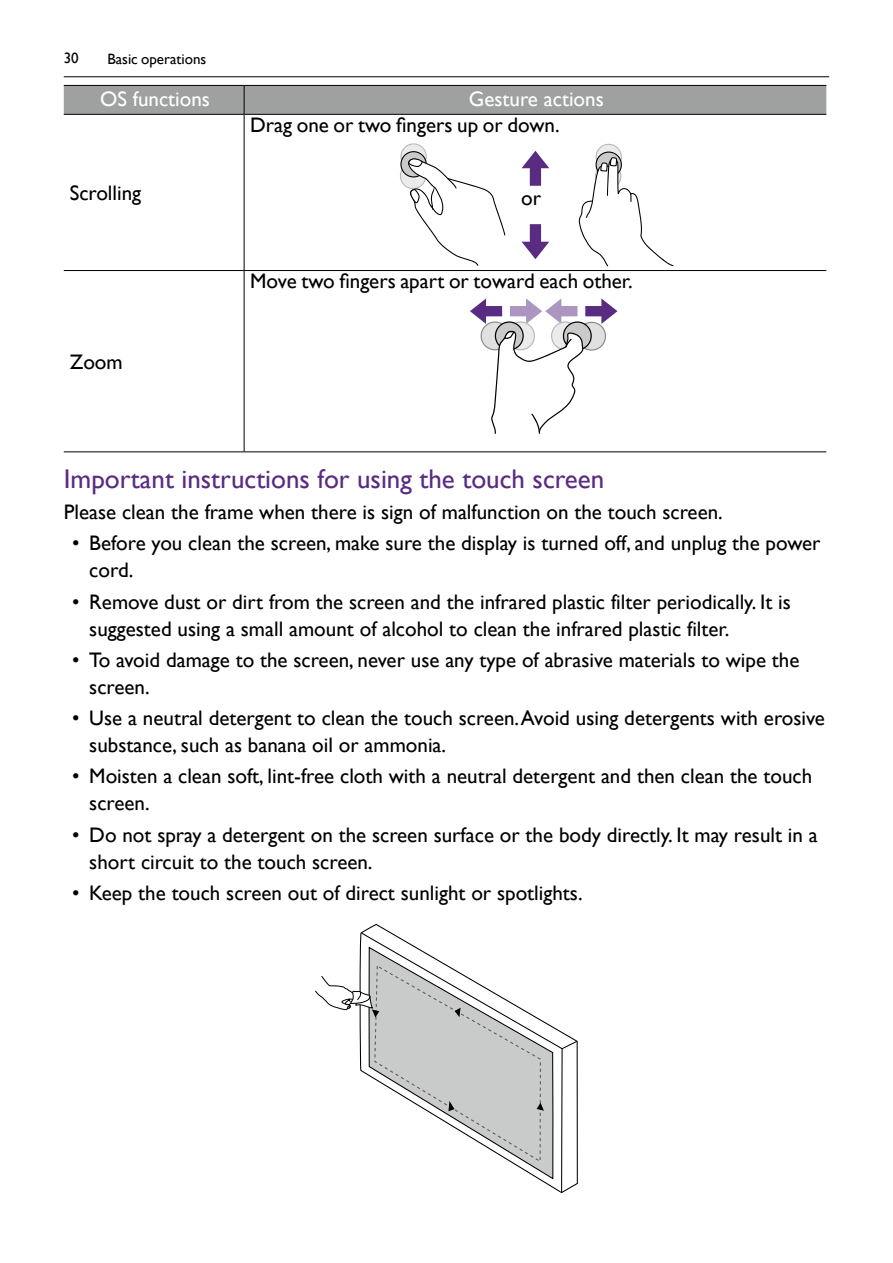
<style>
.page{position:relative;width:893px;height:1263px;background:#fff}
.page>*{position:absolute;margin:0;border:0;box-sizing:border-box;transform-origin:0 0}
.t1{font:27px "Gill Sans";color:#592c82}
.t2{font:21px/27px "Gill Sans";color:#000}
.t3{font:21px "Gill Sans";color:#fff}
.t4{font:15px "Gill Sans";color:#000}
</style>
<div class="page">
<hr style="left:64px;top:77px;width:765px;height:1px;background:#000">
<svg style="left:64px;top:115px;width:762px;height:337px"></svg>
<hr style="left:64px;top:114px;width:180px;height:1px;background:#000">
<hr style="left:244px;top:114px;width:582px;height:1px;background:#000">
<div style="left:64px;top:86px;width:762px;height:28px;background:#9fa0a0"></div>
<hr style="left:64px;top:85px;width:180px;height:1px;background:#000">
<hr style="left:244px;top:85px;width:582px;height:1px;background:#000">
<hr style="left:244px;top:115px;width:1px;height:155px;background:#000">
<hr style="left:64px;top:270px;width:180px;height:1px;background:#000">
<hr style="left:244px;top:270px;width:582px;height:1px;background:#000">
<hr style="left:244px;top:271px;width:1px;height:181px;background:#000">
<hr style="left:64px;top:452px;width:180px;height:1px;background:#000">
<hr style="left:244px;top:452px;width:582px;height:1px;background:#000">
<div style="left:397px;top:141px;width:279px;height:127px;background:#fff"></div>
<svg style="left:400px;top:143px;width:105px;height:123px"></svg>
<svg style="left:578px;top:144px;width:95px;height:122px"></svg>
<svg style="left:522px;top:151px;width:27px;height:35px"></svg>
<svg style="left:522px;top:224px;width:27px;height:35px"></svg>
<div style="left:468px;top:297px;width:151px;height:139px;background:#fff"></div>
<svg style="left:470px;top:298px;width:147px;height:136px"></svg>
<svg style="left:360px;top:931px;width:218px;height:262px"></svg>
<svg style="left:315px;top:946px;width:239px;height:234px"></svg>
<p class="t4" style="left:64px;top:49px;width:16px">30</p>
<p class="t4" style="left:107px;top:50px;width:100px">Basic operations</p>
<p class="t3" style="left:100px;top:86px;width:111px">OS functions</p>
<p class="t3" style="left:469px;top:86px;width:136px">Gesture actions</p>
<p class="t2" style="left:70px;top:180px;width:73px">Scrolling</p>
<p class="t2" style="left:70px;top:349px;width:54px">Zoom</p>
<p class="t2" style="left:250px;top:112px;width:311px">Drag one or two fingers up or down.</p>
<p class="t2" style="left:521px;top:185px;width:21px">or</p>
<p class="t2" style="left:250px;top:268px;width:384px">Move two fingers apart or toward each other.</p>
<p class="t1" style="left:64px;top:463px;width:542px">Important instructions for using the touch screen</p>
<p class="t2" style="left:64px;top:499px;width:661px">Please clean the frame when there is sign of malfunction on the touch screen.</p>
<p class="t2" style="left:89px;top:530px;width:733px;text-indent:-17px">• Before you clean the screen, make sure the display is turned off, and unplug the power cord.</p>
<p class="t2" style="left:89px;top:588px;width:703px;text-indent:-17px">• Remove dust or dirt from the screen and the infrared plastic filter periodically. It is suggested using a small amount of alcohol to clean the infrared plastic filter.</p>
<p class="t2" style="left:89px;top:647px;width:712px;text-indent:-17px">• To avoid damage to the screen, never use any type of abrasive materials to wipe the screen.</p>
<p class="t2" style="left:89px;top:705px;width:737px;text-indent:-17px">• Use a neutral detergent to clean the touch screen. Avoid using detergents with erosive substance, such as banana oil or ammonia.</p>
<p class="t2" style="left:89px;top:763px;width:724px;text-indent:-17px">• Moisten a clean soft, lint-free cloth with a neutral detergent and then clean the touch screen.</p>
<p class="t2" style="left:89px;top:821px;width:730px;text-indent:-17px">• Do not spray a detergent on the screen surface or the body directly. It may result in a short circuit to the touch screen.</p>
<p class="t2" style="left:72px;top:880px;width:512px">• Keep the touch screen out of direct sunlight or spotlights.</p>
</div>
